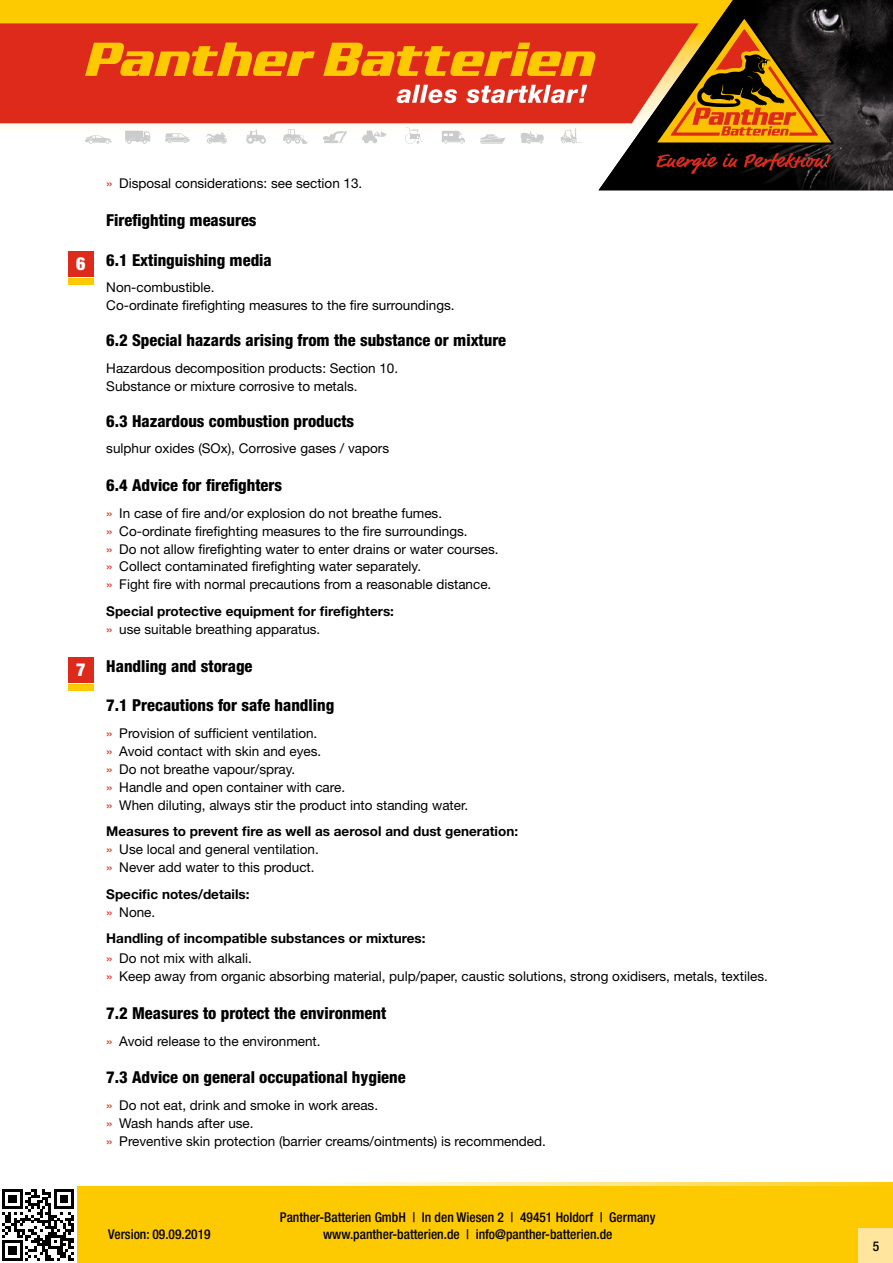
<style>
.page{position:relative;width:893px;height:1263px;background:#fff}
.page>*{position:absolute;margin:0;border:0;box-sizing:border-box;transform-origin:0 0}
.t1{font:900 condensed 18px "Helvetica Neue LT Std";color:#fff}
.t2{font:800 condensed 16.5px "Helvetica Neue LT Std";color:#000}
.t3{font:13.5px/18px "Helvetica Neue LT Std";color:#000}
.t4{font:700 13.5px/18px "Helvetica Neue LT Std";color:#000}
.t5{font:500 condensed 13.5px/17px "Helvetica Neue LT Std";color:#000;text-align:center}
.s1{color:#dd2a1b}
.s2{font-weight:400;color:#dd2a1b}
.s3{font-weight:400}
.s4{font-weight:700}
</style>
<div class="page">
<svg style="left:0;top:0;width:598px;height:144px"></svg>
<div style="left:0;top:23px;width:598px;height:100px;background:#dd2a1b"></div>
<svg style="left:85px;top:43px;width:510px;height:33px"></svg>
<svg style="left:397px;top:85px;width:190px;height:18px"></svg>
<svg style="left:283px;top:129px;width:25px;height:15px"></svg>
<svg style="left:405px;top:128px;width:18px;height:16px"></svg>
<svg style="left:442px;top:131px;width:23px;height:13px"></svg>
<svg style="left:480px;top:134px;width:25px;height:10px"></svg>
<svg style="left:521px;top:131px;width:23px;height:13px"></svg>
<svg style="left:85px;top:135px;width:27px;height:9px"></svg>
<svg style="left:125px;top:131px;width:26px;height:13px"></svg>
<svg style="left:246px;top:129px;width:20px;height:15px"></svg>
<svg style="left:206px;top:132px;width:21px;height:12px"></svg>
<svg style="left:323px;top:131px;width:24px;height:12px"></svg>
<svg style="left:362px;top:130px;width:25px;height:13px"></svg>
<svg style="left:165px;top:133px;width:25px;height:10px"></svg>
<svg style="left:561px;top:128px;width:22px;height:15px"></svg>
<img style="left:598px;top:0;width:295px;height:190px">
<svg style="left:655px;top:17px;width:179px;height:128px"></svg>
<svg style="left:656px;top:153px;width:81px;height:21px"></svg>
<svg style="left:744px;top:153px;width:87px;height:18px"></svg>
<svg style="left:319px;top:1182px;width:574px;height:4px"></svg>
<div style="left:0;top:1186px;width:893px;height:77px;background:#fdc900"></div>
<svg style="left:0;top:1186px;width:77px;height:77px"></svg>
<svg style="left:3px;top:1189px;width:71px;height:71px"></svg>
<div style="left:859px;top:1229px;width:34px;height:34px;background:#ffe59d"></div>
<div style="left:68px;top:685px;width:26px;height:6px;background:#fdc900"></div>
<div style="left:68px;top:657px;width:26px;height:25px;background:#dd2a1b"></div>
<div style="left:68px;top:279px;width:26px;height:6px;background:#fdc900"></div>
<div style="left:68px;top:251px;width:26px;height:25px;background:#dd2a1b"></div>
<h1 class="t1" style="left:76px;top:253px;width:11px">6</h1>
<h1 class="t1" style="left:76px;top:659px;width:11px">7</h1>
<p class="t3" style="left:106px;top:174px;width:258px"><span class="s1">»</span> Disposal considerations: see section 13.</p>
<p class="t2" style="left:106px;top:210px;width:152px">Firefighting measures</p>
<p class="t2" style="left:106px;top:250px;width:167px">6.1 Extinguishing media</p>
<p class="t3" style="left:106px;top:278px;width:350px">Non-combustible.<br>Co-ordinate firefighting measures to the fire surroundings.</p>
<p class="t2" style="left:106px;top:330px;width:401px">6.2 Special hazards arising from the substance or mixture</p>
<p class="t3" style="left:106px;top:359px;width:293px">Hazardous decomposition products: Section 10.<br>Substance or mixture corrosive to metals.</p>
<p class="t2" style="left:106px;top:411px;width:249px">6.3 Hazardous combustion products</p>
<p class="t3" style="left:106px;top:439px;width:284px">sulphur oxides (SOx), Corrosive gases / vapors</p>
<p class="t2" style="left:106px;top:475px;width:177px">6.4 Advice for firefighters</p>
<p class="t3" style="left:106px;top:503px;width:394px"><span class="s1">»</span> In case of fire and/or explosion do not breathe fumes.<br><span class="s1">»</span> Co-ordinate firefighting measures to the fire surroundings.<br><span class="s1">»</span> Do not allow firefighting water to enter drains or water courses. <span class="s1">»</span> Collect contaminated firefighting water separately.<br><span class="s1">»</span> Fight fire with normal precautions from a reasonable distance.</p>
<p class="t4" style="left:106px;top:602px;width:289px">Special protective equipment for firefighters: <span class="s2">»</span> <span class="s3">use suitable breathing apparatus.</span></p>
<p class="t2" style="left:106px;top:656px;width:148px">Handling and storage</p>
<p class="t2" style="left:106px;top:695px;width:229px">7.1 Precautions for safe handling</p>
<p class="t3" style="left:106px;top:724px;width:363px"><span class="s1">»</span> Provision of sufficient ventilation.<br><span class="s1">»</span> Avoid contact with skin and eyes.<br><span class="s1">»</span> Do not breathe vapour/spray.<br><span class="s1">»</span> Handle and open container with care.<br><span class="s1">»</span> When diluting, always stir the product into standing water.</p>
<p class="t3" style="left:106px;top:822px;width:413px"><span class="s4">Measures to prevent fire as well as aerosol and dust generation: </span><span class="s1">»</span> Use local and general ventilation.<br><span class="s1">»</span> Never add water to this product.</p>
<p class="t4" style="left:106px;top:885px;width:145px">Specific notes/details: <span class="s2">»</span> <span class="s3">None.</span></p>
<p class="t4" style="left:106px;top:928px;width:321px;line-height:19.8px">Handling of incompatible substances or mixtures: <span class="s2">»</span> <span class="s3">Do not mix with alkali.</span></p>
<p class="t3" style="left:106px;top:967px;width:663px"><span class="s1">»</span> Keep away from organic absorbing material, pulp/paper, caustic solutions, strong oxidisers, metals, textiles.</p>
<p class="t2" style="left:106px;top:1003px;width:282px">7.2 Measures to protect the environment</p>
<p class="t3" style="left:106px;top:1031px;width:216px"><span class="s1">»</span> Avoid release to the environment.</p>
<p class="t2" style="left:106px;top:1067px;width:301px">7.3 Advice on general occupational hygiene</p>
<p class="t3" style="left:106px;top:1096px;width:441px"><span class="s1">»</span> Do not eat, drink and smoke in work areas.<br><span class="s1">»</span> Wash hands after use.<br><span class="s1">»</span> Preventive skin protection (barrier creams/ointments) is recommended.</p>
<p class="t5" style="left:108px;top:1225px;width:104px">Version: 09.09.2019</p>
<p class="t5" style="left:280px;top:1208px;width:377px">Panther-Batterien GmbH | In den Wiesen 2 | 49451 Holdorf | Germany www.panther-batterien.de | info@panther-batterien.de</p>
<p class="t5" style="left:873px;top:1237px;width:8px">5</p>
</div>
